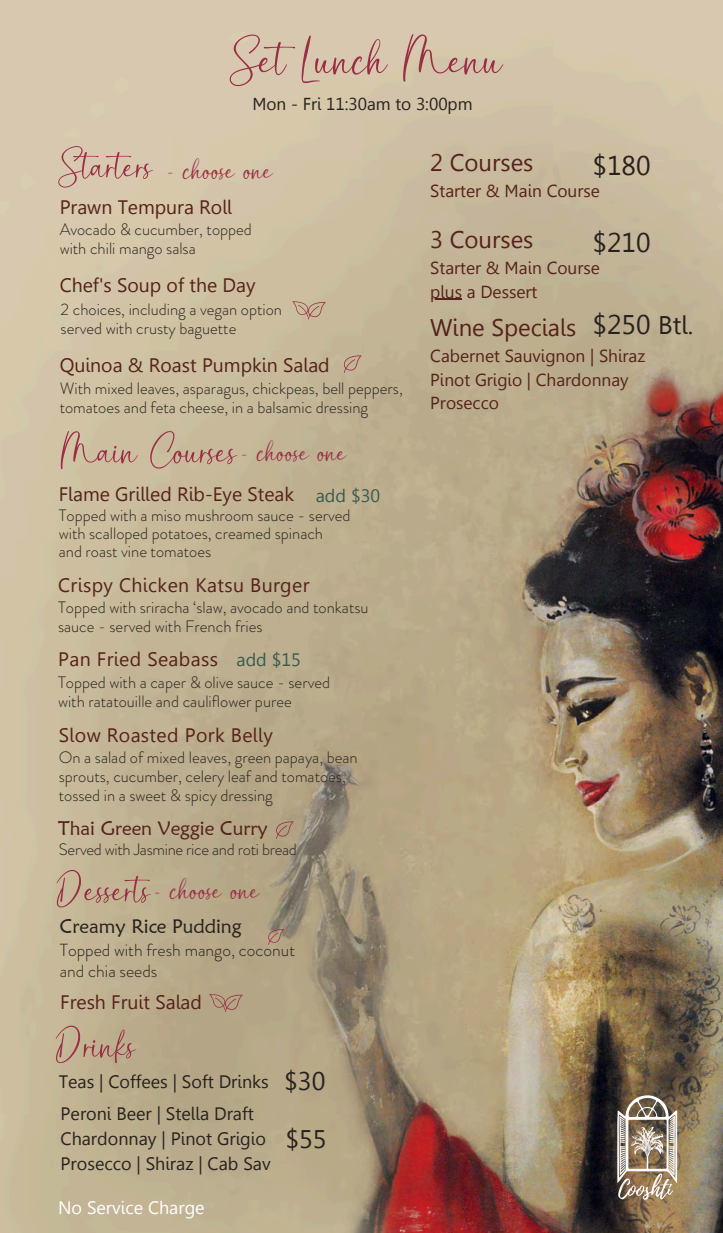
<style>
.page{position:relative;width:723px;height:1233px;background:#fff}
.page>*{position:absolute;margin:0;border:0;box-sizing:border-box;transform-origin:0 0}
.t1{font:69px "Rastanty Cortez";color:#9b2d45}
.t2{font:55.5px "Rastanty Cortez";color:#9b2d45}
.t3{font:40.5px "Rastanty Cortez";color:#9b2d45}
.t4{font:27px "Gisha";color:#28221e}
.t5{font:25.5px "Gisha";color:#28221e}
.t6{font:24px "Gisha";color:#56221b}
.t7{font:19.5px "Gisha";color:#56221b}
.t8{font:19.5px "Gisha";letter-spacing:.02em;color:#56221b}
.t9{font:19.5px "Maiandra GD";color:#56221b}
.t10{font:19.5px "Maiandra GD";color:#28221e}
.t11{font:18px/24.8px "Gisha";color:#28221e}
.t12{font:18px "Gisha";color:#fff}
.t13{font:18px "Gisha";color:#385b4f}
.t14{font:300 17.55px "Brandon Grotesque";color:#28221e}
.t15{font:17.4px "Gisha";color:#56221b}
.t16{font:17.25px "Gisha";color:#28221e}
.t17{font:300 16.5px/19.2px "Brandon Grotesque";color:#28221e}
.t18{font:300 16.5px "Brandon Grotesque";letter-spacing:-.02em;color:#28221e}
.s1{font-size:25.5px}
</style>
<div class="page">
<img style="left:0;top:0;width:723px;height:1233px">
<img style="left:592px;top:1093px;width:109px;height:109px">
<hr style="left:430px;top:299px;width:32px;height:1px;background:#56221b">
<svg style="left:292px;top:301px;width:34px;height:18px"></svg>
<svg style="left:344px;top:355px;width:17px;height:18px"></svg>
<svg style="left:276px;top:821px;width:18px;height:18px"></svg>
<svg style="left:209px;top:994px;width:33px;height:18px"></svg>
<svg style="left:268px;top:929px;width:16px;height:16px"></svg>
<h5 class="t1" style="left:231px;top:26px;width:273px">Set Lunch Menu</h5>
<h5 class="t16" style="left:252px;top:94px;width:222px">Mon - Fri 11:30am to 3:00pm</h5>
<h5 class="t2" style="left:60px;top:139px;width:95px">Starters</h5>
<p class="t3" style="left:166px;top:151px;width:109px">- choose one</p>
<p class="t7" style="left:60px;top:196px;width:174px">Prawn Tempura Roll</p>
<h4 class="t17" style="left:60px;top:220px;width:194px">Avocado &amp; cucumber, topped</h4>
<p class="t17" style="left:60px;top:239px;width:138px">with chili mango salsa</p>
<p class="t7" style="left:60px;top:274px;width:197px">Chef's Soup of the Day</p>
<p class="t17" style="left:61px;top:300px;width:223px">2 choices, including a vegan option</p>
<p class="t17" style="left:61px;top:319px;width:177px">served with crusty baguette</p>
<h2 class="t7" style="left:60px;top:354px;width:272px">Quinoa &amp; Roast Pumpkin Salad</h2>
<h4 class="t17" style="left:60px;top:378px;width:345px">With mixed leaves, asparagus, chickpeas, bell peppers, tomatoes and feta cheese, in a balsamic dressing</h4>
<h4 class="t2" style="left:60px;top:425px;width:178px">Main Courses</h4>
<p class="t3" style="left:240px;top:432px;width:109px">- choose one</p>
<p class="t7" style="left:59px;top:483px;width:237px">Flame Grilled Rib-Eye Steak</p>
<p class="t17" style="left:59px;top:506px;width:293px">Topped with a miso mushroom sauce - served</p>
<p class="t17" style="left:59px;top:524px;width:266px">with scalloped potatoes, creamed spinach</p>
<h5 class="t17" style="left:59px;top:542px;width:154px">and roast vine tomatoes</h5>
<p class="t13" style="left:316px;top:485px;width:66px">add $30</p>
<h5 class="t8" style="left:58px;top:574px;width:253px">Crispy Chicken Katsu Burger</h5>
<h5 class="t17" style="left:58px;top:598px;width:312px">Topped with sriracha ‘slaw, avocado and tonkatsu sauce - served with French fries</h5>
<p class="t8" style="left:58px;top:648px;width:161px">Pan Fried Seabass</p>
<h5 class="t13" style="left:237px;top:650px;width:66px">add $15</h5>
<h5 class="t17" style="left:58px;top:673px;width:274px">Topped with a caper &amp; olive sauce - served</h5>
<p class="t17" style="left:58px;top:692px;width:235px">with ratatouille and cauliflower puree</p>
<h2 class="t8" style="left:59px;top:724px;width:216px">Slow Roasted Pork Belly</h2>
<p class="t17" style="left:59px;top:748px;width:300px">On a salad of mixed leaves, green papaya, bean sprouts, cucumber, celery leaf and tomatoes,</p>
<p class="t17" style="left:59px;top:786px;width:216px">tossed in a sweet &amp; spicy dressing</p>
<p class="t9" style="left:58px;top:816px;width:211px">Thai Green Veggie Curry</p>
<p class="t18" style="left:59px;top:838px;width:240px">Served with Jasmine rice and roti bread</p>
<h5 class="t2" style="left:60px;top:863px;width:93px">Desserts</h5>
<p class="t3" style="left:153px;top:870px;width:109px">- choose one</p>
<p class="t10" style="left:60px;top:915px;width:183px">Creamy Rice Pudding</p>
<p class="t14" style="left:60px;top:938px;width:237px">Topped with fresh mango, coconut</p>
<h5 class="t14" style="left:60px;top:958px;width:99px">and chia seeds</h5>
<h3 class="t7" style="left:60px;top:991px;width:143px">Fresh Fruit Salad</h3>
<p class="t2" style="left:59px;top:1019px;width:79px">Drinks</p>
<p class="t11" style="left:59px;top:1070px;width:212px">Teas | Coffees | Soft Drinks</p>
<h4 class="t5" style="left:284px;top:1066px;width:43px">$30</h4>
<p class="t11" style="left:61px;top:1102px;width:212px">Peroni Beer | Stella Draft<br>Chardonnay | Pinot Grigio<br>Prosecco | Shiraz | Cab Sav</p>
<h3 class="t12" style="left:58px;top:1197px;width:148px">No Service Charge</h3>
<p class="t5" style="left:285px;top:1124px;width:43px">$55</p>
<h5 class="t4" style="left:592px;top:150px;width:60px">$180</h5>
<p class="t6" style="left:430px;top:149px;width:105px">2 Courses</p>
<h1 class="t15" style="left:430px;top:181px;width:171px">Starter &amp; Main Course</h1>
<p class="t6" style="left:430px;top:226px;width:105px">3 Courses</p>
<h2 class="t15" style="left:430px;top:258px;width:171px">Starter &amp; Main Course</h2>
<h3 class="t15" style="left:430px;top:281px;width:109px">plus a Dessert</h3>
<p class="t4" style="left:592px;top:227px;width:60px">$210</p>
<p class="t4" style="left:592px;top:309px;width:102px">$250 <span class="s1">Btl.</span></p>
<p class="t6" style="left:430px;top:314px;width:148px">Wine Specials</p>
<h5 class="t15" style="left:430px;top:346px;width:216px">Cabernet Sauvignon | Shiraz</h5>
<p class="t15" style="left:430px;top:370px;width:200px">Pinot Grigio | Chardonnay</p>
<p class="t15" style="left:430px;top:393px;width:70px">Prosecco</p>
</div>
